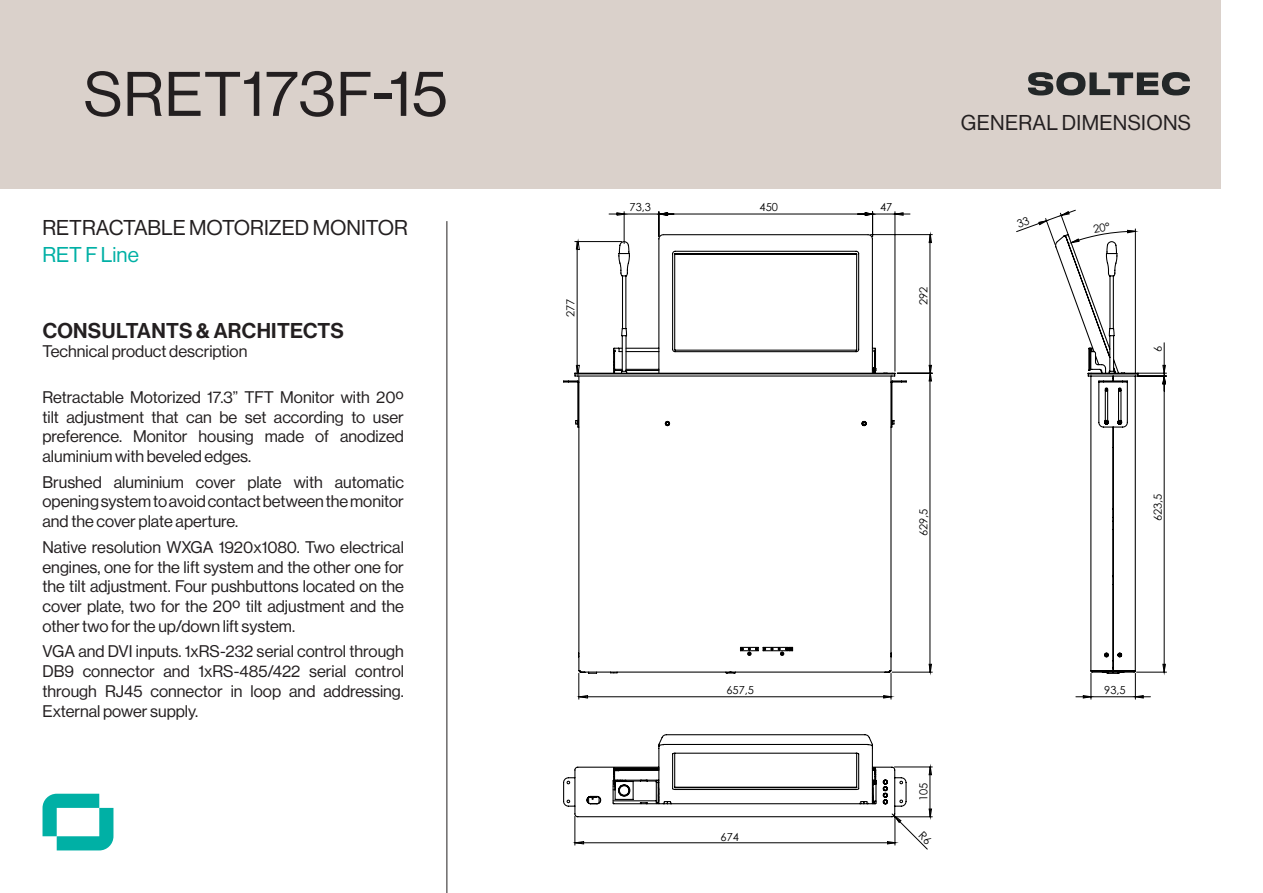
<style>
.page{position:relative;width:1263px;height:893px;background:#fff}
.page>*{position:absolute;margin:0;border:0;box-sizing:border-box;transform-origin:0 0}
.t1{font:61.5px "N Haas Grotesk DS Std 55 Rg";letter-spacing:.015em;color:#231f20}
.t2{font:21px "N Haas Grotesk DS Std 55 Rg";color:#231f20}
.t3{font:21px "N Haas Grotesk DS Std 65 Md";letter-spacing:.015em;color:#231f20}
.t4{font:21px "N Haas Grotesk DS Std 55 Rg";color:#00b0a5}
.t5{font:16.5px/19.8px "N Haas Grotesk DS Std 55 Rg";color:#231f20;text-align:justify}
.t6{font:11.1px "Century Gothic";color:#000}
</style>
<div class="page">
<div style="left:0;top:0;width:1220px;height:188px;background:#dad1cb"></div>
<svg style="left:1028px;top:72px;width:162px;height:23px"></svg>
<hr style="left:446px;top:221px;width:1px;height:672px;background:#231f20">
<svg style="left:43px;top:794px;width:70px;height:56px"></svg>
<svg style="left:575px;top:213px;width:328px;height:631px"></svg>
<svg style="left:929px;top:805px;width:2px;height:12px"></svg>
<svg style="left:1163px;top:664px;width:2px;height:8px"></svg>
<svg style="left:1163px;top:365px;width:2px;height:19px"></svg>
<svg style="left:563px;top:233px;width:576px;height:572px"></svg>
<svg style="left:563px;top:733px;width:344px;height:90px"></svg>
<svg style="left:1039px;top:211px;width:96px;height:31px"></svg>
<svg style="left:918px;top:839px;width:6px;height:6px"></svg>
<p class="t1" style="left:84px;top:60px;width:365px">SRET173F-15</p>
<p class="t2" style="left:43px;top:216px;width:367px">RETRACTABLE MOTORIZED MONITOR</p>
<p class="t4" style="left:43px;top:243px;width:98px">RET F Line</p>
<p class="t3" style="left:43px;top:318px;width:303px">CONSULTANTS &amp; ARCHITECTS</p>
<p class="t5" style="left:43px;top:342px;width:206px">Technical product description</p>
<p class="t5" style="left:43px;top:387px;width:363px">Retractable Motorized 17.3” TFT Monitor with 20º tilt adjustment that can be set according to user preference. Monitor housing made of anodized aluminium with beveled edges.</p>
<p class="t5" style="left:43px;top:472px;width:363px">Brushed aluminium cover plate with automatic opening system to avoid contact between the monitor and the cover plate aperture.</p>
<p class="t5" style="left:43px;top:537px;width:363px">Native resolution WXGA 1920x1080. Two electrical engines, one for the lift system and the other one for the tilt adjustment. Four pushbuttons located on the cover plate, two for the 20º tilt adjustment and the other two for the up/down lift system.</p>
<p class="t5" style="left:43px;top:642px;width:363px">VGA and DVI inputs. 1xRS-232 serial control through DB9 connector and 1xRS-485/422 serial control through RJ45 connector in loop and addressing.<br>External power supply.</p>
<p class="t6" style="left:563px;top:317px;width:20px;rotate:-90deg">277</p>
<p class="t6" style="left:629px;top:200px;width:23px">73,3</p>
<p class="t6" style="left:759px;top:200px;width:20px">450</p>
<p class="t6" style="left:880px;top:200px;width:14px">47</p>
<p class="t6" style="left:916px;top:305px;width:20px;rotate:-90deg">292</p>
<p class="t2" style="left:961px;top:111px;width:232px">GENERAL DIMENSIONS</p>
<p class="t6" style="left:1150px;top:352px;width:8px;rotate:-90deg">6</p>
<p class="t6" style="left:916px;top:536px;width:29px;rotate:-90deg">629,5</p>
<p class="t6" style="left:1150px;top:521px;width:29px;rotate:-90deg">623,5</p>
<p class="t6" style="left:726px;top:683px;width:29px">657,5</p>
<p class="t6" style="left:720px;top:829px;width:20px">674</p>
<p class="t6" style="left:916px;top:801px;width:20px;rotate:-90deg">105</p>
<p class="t6" style="left:1104px;top:683px;width:23px">93,5</p>
</div>
